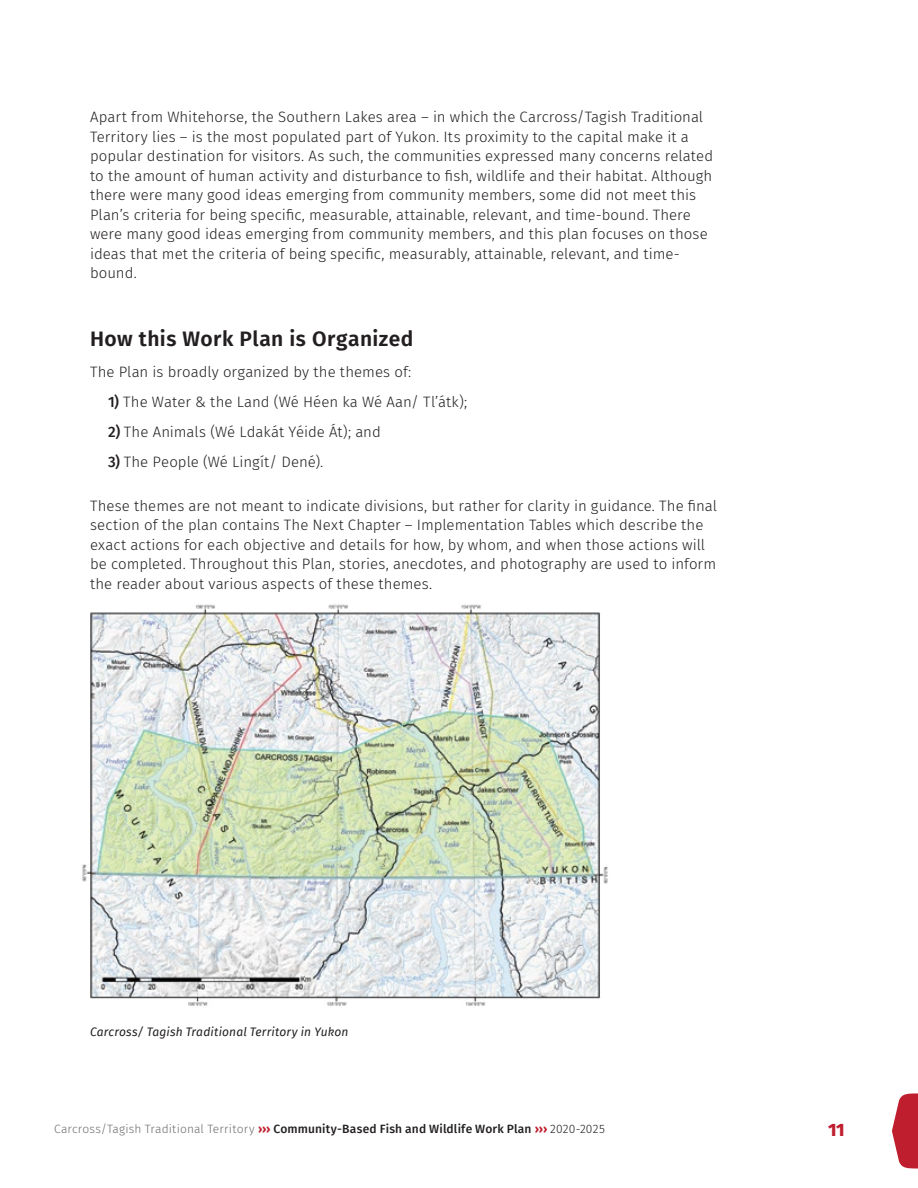
<style>
.page{position:relative;width:918px;height:1188px;background:#fff}
.page>*{position:absolute;margin:0;border:0;box-sizing:border-box;transform-origin:0 0}
.t1{font:600 21px "Fira Sans";letter-spacing:.02em;color:#231f20}
.t2{font:800 18px "Fira Sans";color:#be1e2d}
.Body{font:300 15px/19.5px "Fira Sans";color:#231f20}
.Body_afterBullets{font:300 15px/19.5px "Fira Sans";color:#231f20}
.Body_beforeBullets{font:300 15px "Fira Sans";color:#231f20}
.t3{font:500 12px "Fira Sans";letter-spacing:.015em;color:#231f20}
.Photo_Captions{font:italic 12px "Fira Sans";letter-spacing:.015em;color:#231f20}
.s1{font-weight:500}
.s2{font-weight:300;color:#6d6e71}
.s3{font-weight:700;color:#be1e2d}
.s4{font-weight:300}
</style>
<div class="page">
<img style="left:82px;top:604px;width:526px;height:402px">
<svg style="left:892px;top:1093px;width:26px;height:75px"></svg>
<p class="Body" style="left:90px;top:107px;width:625px">Apart from Whitehorse, the Southern Lakes area – in which the Carcross/Tagish Traditional Territory lies – is the most populated part of Yukon. Its proximity to the capital make it a popular destination for visitors. As such, the communities expressed many concerns related to the amount of human activity and disturbance to fish, wildlife and their habitat. Although there were many good ideas emerging from community members, some did not meet this Plan’s criteria for being specific, measurable, attainable, relevant, and time-bound. There were many good ideas emerging from community members, and this plan focuses on those ideas that met the criteria of being specific, measurably, attainable, relevant, and time&shy;bound.</p>
<h2 class="t1" style="left:90px;top:321px;width:325px">How this Work Plan is Organized</h2>
<p class="Body_beforeBullets" style="left:90px;top:361px;width:323px">The Plan is broadly organized by the themes of:</p>
<p class="Body" style="left:108px;top:392px;width:361px"><span class="s1">1)</span> The Water &amp; the Land (Wé Héen ka Wé Aan/ Tl’átk);</p>
<p class="Body" style="left:108px;top:422px;width:274px"><span class="s1">2)</span> The Animals (Wé Ldakát Yéide Át); and</p>
<p class="Body" style="left:108px;top:452px;width:217px"><span class="s1">3)</span> The People (Wé Lingít/ Dené).</p>
<p class="Body_afterBullets" style="left:90px;top:495px;width:629px">These themes are not meant to indicate divisions, but rather for clarity in guidance. The final section of the plan contains The Next Chapter – Implementation Tables which describe the exact actions for each objective and details for how, by whom, and when those actions will be completed. Throughout this Plan, stories, anecdotes, and photography are used to inform the reader about various aspects of these themes.</p>
<p class="Photo_Captions" style="left:90px;top:1023px;width:260px">Carcross/ Tagish Traditional Territory in Yukon</p>
<p class="t3" style="left:54px;top:1119px;width:552px"><span class="s2">Carcross/Tagish Traditional Territory</span> <span class="s3">›››</span> Community-Based Fish and Wildlife Work Plan <span class="s3">›››</span> <span class="s4">2020-2025</span></p>
<p class="t2" style="left:828px;top:1114px;width:18px">11</p>
</div>
